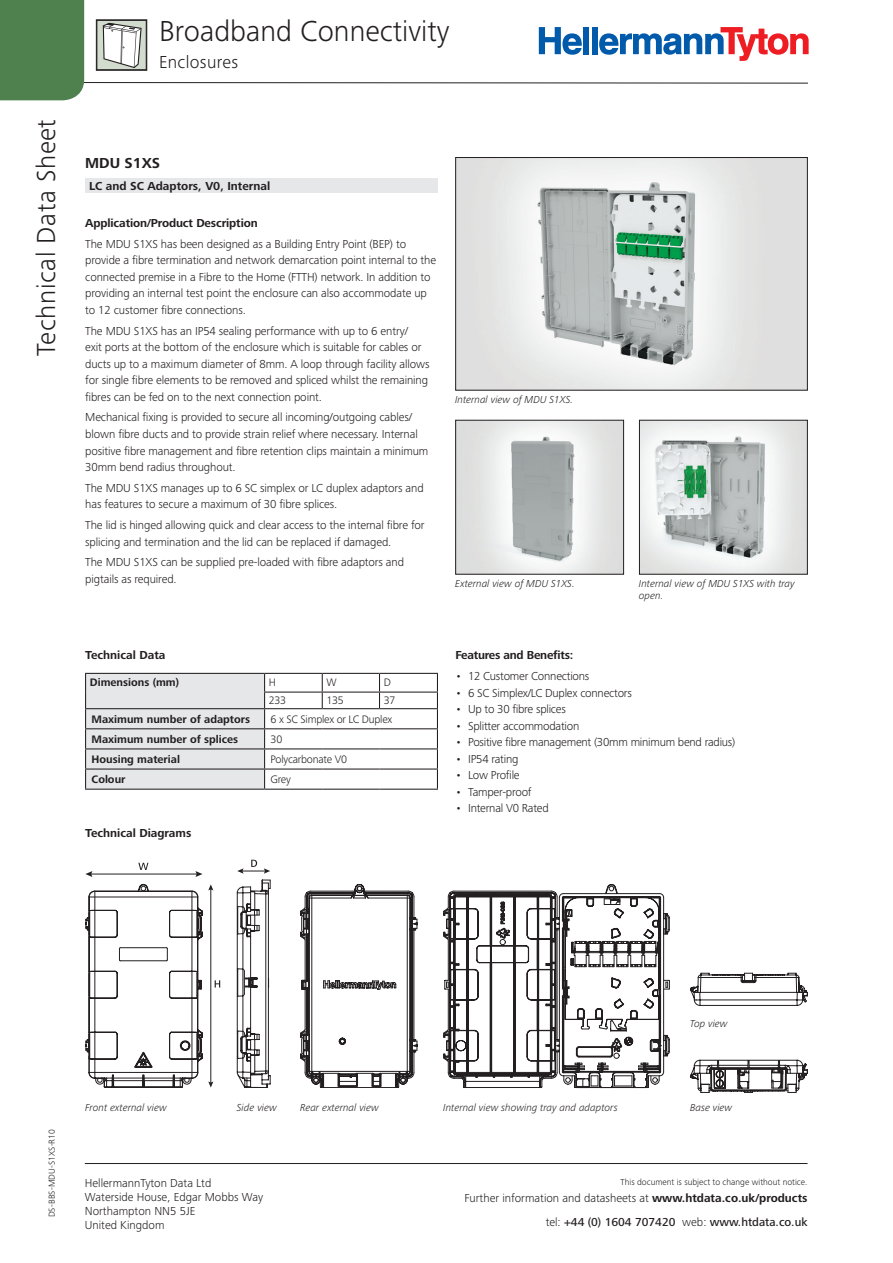
<style>
.page{position:relative;width:893px;height:1263px;background:#fff}
.page>*{position:absolute;margin:0;border:0;box-sizing:border-box;transform-origin:0 0}
.t1{font:300 30px "Frutiger Next LTW1 G";color:#231f20}
.t2{font:300 27px "Frutiger Next LTW1 G";letter-spacing:.02em;color:#231f20}
.t3{font:300 18px "Frutiger Next LTW1 G";letter-spacing:.02em;color:#231f20}
.Product_Headline_Bol{font:700 15px "Frutiger Next LTW1 G";color:#231f20}
.Body_text{font:300 12px/16.5px "Frutiger Next LTW1 G";letter-spacing:-.01em;color:#231f20}
.Product_title_Bold_8{font:700 12px "Frutiger Next LTW1 G";letter-spacing:-.01em;color:#231f20}
.t4{font:500 12px "Frutiger Next LTW1 G";color:#231f20}
.Product_Headline_2_8{font:700 12px "Frutiger Next LTW1 G";color:#231f20}
.table_text_bold{font:700 11.25px "Frutiger Next LTW1 G";color:#231f20}
.table_text{font:300 11.25px "Frutiger Next LTW1 G";letter-spacing:-.02em;color:#231f20}
.t5{font:italic 300 10.5px/12px "Frutiger Next LTW1 G";color:#231f20}
.url_base_page{font:300 9px "Frutiger Next LTW1 G";color:#231f20}
.s1{font-weight:700}
.s2{font-weight:300}
</style>
<div class="page">
<svg style="left:84px;top:0;width:724px;height:84px"></svg>
<div style="left:0;top:0;width:84px;height:100px;background:#4e814e"></div>
<div style="left:583px;top:27px;width:6px;height:27px;background:#015aaa"></div>
<div style="left:592px;top:27px;width:6px;height:27px;background:#015aaa"></div>
<svg style="left:539px;top:27px;width:43px;height:28px"></svg>
<svg style="left:599px;top:27px;width:210px;height:34px"></svg>
<hr style="left:85px;top:1163px;width:722px;height:1px;background:#231f20">
<svg style="left:98px;top:22px;width:47px;height:47px"></svg>
<div style="left:96px;top:20px;width:51px;height:51px;border:1px solid #231f20"></div>
<div style="left:85px;top:178px;width:353px;height:15px;background:#e6e7e9"></div>
<svg style="left:322px;top:674px;width:1px;height:34px"></svg>
<svg style="left:379px;top:674px;width:1px;height:34px"></svg>
<hr style="left:85px;top:673px;width:180px;height:1px;background:#231f20">
<hr style="left:265px;top:673px;width:57px;height:1px;background:#231f20">
<hr style="left:322px;top:673px;width:57px;height:1px;background:#231f20">
<hr style="left:379px;top:673px;width:59px;height:1px;background:#231f20">
<hr style="left:264px;top:691px;width:58px;height:2px;background:#231f20">
<hr style="left:322px;top:691px;width:57px;height:2px;background:#231f20">
<hr style="left:379px;top:691px;width:59px;height:2px;background:#231f20">
<svg style="left:437px;top:674px;width:1px;height:115px"></svg>
<hr style="left:265px;top:708px;width:57px;height:1px;background:#231f20">
<hr style="left:322px;top:708px;width:57px;height:1px;background:#231f20">
<hr style="left:379px;top:708px;width:59px;height:1px;background:#231f20">
<hr style="left:265px;top:728px;width:57px;height:1px;background:#231f20">
<hr style="left:322px;top:728px;width:57px;height:1px;background:#231f20">
<hr style="left:379px;top:728px;width:59px;height:1px;background:#231f20">
<hr style="left:265px;top:748px;width:57px;height:1px;background:#231f20">
<hr style="left:322px;top:748px;width:57px;height:1px;background:#231f20">
<hr style="left:379px;top:748px;width:59px;height:1px;background:#231f20">
<svg style="left:85px;top:674px;width:180px;height:115px;background:#d9dadb"></svg>
<hr style="left:265px;top:768px;width:57px;height:1px;background:#231f20">
<hr style="left:322px;top:768px;width:57px;height:1px;background:#231f20">
<hr style="left:379px;top:768px;width:59px;height:1px;background:#231f20">
<hr style="left:85px;top:789px;width:180px;height:1px;background:#231f20">
<hr style="left:265px;top:789px;width:57px;height:1px;background:#231f20">
<hr style="left:322px;top:789px;width:57px;height:1px;background:#231f20">
<hr style="left:379px;top:789px;width:59px;height:1px;background:#231f20">
<hr style="left:90px;top:874px;width:108px;height:1px;background:#231f20">
<svg style="left:85px;top:871px;width:7px;height:6px"></svg>
<svg style="left:195px;top:871px;width:7px;height:6px"></svg>
<svg style="left:138px;top:863px;width:10px;height:7px"></svg>
<svg style="left:85px;top:884px;width:135px;height:204px"></svg>
<svg style="left:300px;top:884px;width:118px;height:204px"></svg>
<svg style="left:443px;top:884px;width:227px;height:204px"></svg>
<svg style="left:237px;top:860px;width:33px;height:228px"></svg>
<svg style="left:690px;top:1060px;width:118px;height:33px"></svg>
<svg style="left:690px;top:973px;width:118px;height:33px"></svg>
<img style="left:457px;top:159px;width:349px;height:229px">
<div style="left:455px;top:157px;width:353px;height:233px;border:1px solid #231f20"></div>
<img style="left:457px;top:422px;width:165px;height:150px">
<div style="left:455px;top:420px;width:169px;height:154px;border:1px solid #231f20"></div>
<img style="left:641px;top:422px;width:165px;height:150px">
<div style="left:639px;top:420px;width:169px;height:154px;border:1px solid #231f20"></div>
<h2 class="t2" style="left:31px;top:356px;width:238px;rotate:-90deg">Technical Data Sheet</h2>
<h1 class="t1" style="left:159px;top:14px;width:292px">Broadband Connectivity</h1>
<h3 class="t3" style="left:159px;top:51px;width:81px">Enclosures</h3>
<p class="Product_Headline_Bol" style="left:85px;top:154px;width:76px">MDU S1XS</p>
<p class="Product_Headline_2_8" style="left:89px;top:179px;width:182px">LC and SC Adaptors, V0, Internal</p>
<p class="Product_title_Bold_8" style="left:85px;top:216px;width:174px">Application/Product Description</p>
<p class="Body_text" style="left:85px;top:236px;width:352px">The MDU S1XS has been designed as a Building Entry Point (BEP) to provide a fibre termination and network demarcation point internal to the connected premise in a Fibre to the Home (FTTH) network. In addition to providing an internal test point the enclosure can also accommodate up to 12 customer fibre connections.</p>
<p class="Body_text" style="left:85px;top:322px;width:346px">The MDU S1XS has an IP54 sealing performance with up to 6 entry/<br>exit ports at the bottom of the enclosure which is suitable for cables or ducts up to a maximum diameter of 8mm. A loop through facility allows for single fibre elements to be removed and spliced whilst the remaining fibres can be fed on to the next connection point.</p>
<p class="Body_text" style="left:85px;top:409px;width:345px">Mechanical fixing is provided to secure all incoming/outgoing cables/ blown fibre ducts and to provide strain relief where necessary. Internal positive fibre management and fibre retention clips maintain a minimum 30mm bend radius throughout.</p>
<p class="Body_text" style="left:85px;top:479px;width:340px">The MDU S1XS manages up to 6 SC simplex or LC duplex adaptors and has features to secure a maximum of 30 fibre splices.</p>
<p class="Body_text" style="left:85px;top:517px;width:341px">The lid is hinged allowing quick and clear access to the internal fibre for splicing and termination and the lid can be replaced if damaged.</p>
<p class="Body_text" style="left:85px;top:554px;width:320px">The MDU S1XS can be supplied pre-loaded with fibre adaptors and pigtails as required.</p>
<p class="t5" style="left:455px;top:393px;width:120px">Internal view of MDU S1XS.</p>
<p class="t5" style="left:455px;top:577px;width:121px">External view of MDU S1XS.</p>
<p class="t5" style="left:639px;top:577px;width:157px">Internal view of MDU S1XS with tray open.</p>
<p class="Product_title_Bold_8" style="left:85px;top:648px;width:82px">Technical Data</p>
<p class="Product_title_Bold_8" style="left:455px;top:648px;width:119px">Features and Benefits:</p>
<p class="Body_text" style="left:455px;top:668px;width:136px">• 12 Customer Connections</p>
<p class="Body_text" style="left:455px;top:684px;width:178px">• 6 SC Simplex/LC Duplex connectors</p>
<p class="Body_text" style="left:455px;top:701px;width:112px">• Up to 30 fibre splices</p>
<p class="Body_text" style="left:455px;top:717px;width:126px">• Splitter accommodation</p>
<p class="Body_text" style="left:455px;top:734px;width:281px">• Positive fibre management (30mm minimum bend radius)</p>
<p class="Body_text" style="left:455px;top:750px;width:65px">• IP54 rating</p>
<p class="Body_text" style="left:455px;top:767px;width:66px">• Low Profile</p>
<p class="Body_text" style="left:455px;top:783px;width:78px">• Tamper-proof</p>
<p class="Body_text" style="left:455px;top:800px;width:95px">• Internal V0 Rated</p>
<p class="table_text_bold" style="left:90px;top:675px;width:91px">Dimensions (mm)</p>
<p class="table_text" style="left:269px;top:675px;width:9px">H</p>
<p class="table_text" style="left:326px;top:675px;width:12px">W</p>
<p class="table_text" style="left:384px;top:675px;width:9px">D</p>
<p class="table_text" style="left:269px;top:694px;width:19px">233</p>
<p class="table_text" style="left:326px;top:694px;width:19px">135</p>
<p class="table_text" style="left:384px;top:694px;width:13px">37</p>
<p class="table_text_bold" style="left:92px;top:713px;width:160px">Maximum number of adaptors</p>
<p class="table_text" style="left:271px;top:713px;width:123px">6 x SC Simplex or LC Duplex</p>
<p class="table_text_bold" style="left:92px;top:733px;width:148px">Maximum number of splices</p>
<p class="table_text" style="left:271px;top:733px;width:13px">30</p>
<p class="table_text_bold" style="left:92px;top:753px;width:90px">Housing material</p>
<p class="table_text" style="left:271px;top:753px;width:78px">Polycarbonate V0</p>
<p class="table_text_bold" style="left:92px;top:773px;width:35px">Colour</p>
<p class="table_text" style="left:271px;top:773px;width:22px">Grey</p>
<p class="Product_title_Bold_8" style="left:85px;top:826px;width:108px">Technical Diagrams</p>
<p class="url_base_page" style="left:47px;top:1217px;width:90px;rotate:-90deg">DS-BBS-MDU-S1XS-R10</p>
<p class="t5" style="left:690px;top:1017px;width:39px">Top view</p>
<p class="t5" style="left:85px;top:1101px;width:83px">Front external view</p>
<p class="t5" style="left:237px;top:1101px;width:41px">Side view</p>
<p class="t5" style="left:300px;top:1101px;width:80px">Rear external view</p>
<p class="t5" style="left:443px;top:1101px;width:176px">Internal view showing tray and adaptors</p>
<p class="t5" style="left:690px;top:1101px;width:44px">Base view</p>
<p class="Body_text" style="left:85px;top:1175px;width:180px;line-height:14.2px">HellermannTyton Data Ltd<br>Waterside House, Edgar Mobbs Way<br>Northampton NN5 5JE<br>United Kingdom</p>
<p class="url_base_page" style="left:621px;top:1176px;width:188px">This document is subject to change without notice.</p>
<p class="Body_text" style="left:464px;top:1190px;width:345px">Further information and datasheets at <span class="s1">www.htdata.co.uk/products</span></p>
<p class="t4" style="left:546px;top:1215px;width:263px"><span class="s2">tel:</span> +44 (0) 1604 707420 <span class="s2">web:</span> www.htdata.co.uk</p>
</div>
